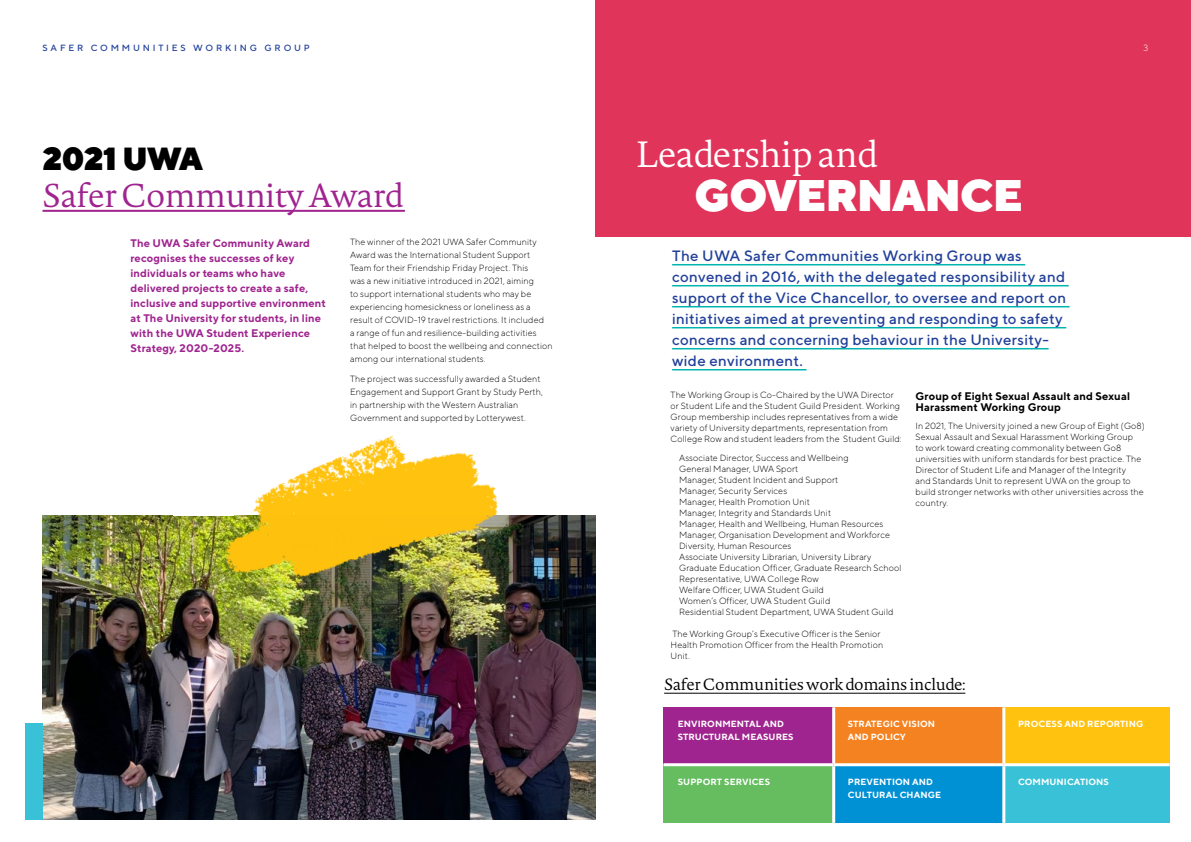
<style>
.page{position:relative;width:1191px;height:842px;background:#fff}
.page>*{position:absolute;margin:0;border:0;box-sizing:border-box;transform-origin:0 0}
.t1{font:900 44.2px "TT Norms";letter-spacing:-.02em;color:#fff}
.t2{font:300 35.9px "Novel Pro";letter-spacing:-.02em;color:#fff}
.t3{font:300 32.5px "Novel Pro";letter-spacing:-.02em;color:#9f248f}
.t4{font:900 32px "TT Norms";letter-spacing:-.02em;color:#000}
.t5{font:300 16px "Novel Pro";letter-spacing:-.02em;color:#000}
.t6{font:500 15px/21px "TT Norms";letter-spacing:.02em;color:#21409a}
.t7{font:700 11px/15px "TT Norms";letter-spacing:.01em;color:#9f248f}
.t8{font:700 11px/11px "TT Norms";letter-spacing:.01em;color:#000}
.t9{font:300 9px/11px "TT Norms";letter-spacing:.01em;color:#000}
.t10{font:700 9px/13px "TT Norms";letter-spacing:.01em;color:#fff}
.t11{font:500 9px "TT Norms";letter-spacing:.31em;color:#21409a}
.t12{font:300 9px "TT Norms";color:#fff}
</style>
<div class="page">
<img style="left:43px;top:516px;width:552px;height:304px">
<div style="left:595px;top:0;width:596px;height:236px;background:#e1345b"></div>
<hr style="left:672px;top:264px;width:353px;height:1px;background:#00b5af">
<hr style="left:672px;top:285px;width:396px;height:1px;background:#00b5af">
<hr style="left:672px;top:306px;width:397px;height:1px;background:#00b5af">
<hr style="left:672px;top:327px;width:394px;height:1px;background:#00b5af">
<hr style="left:672px;top:348px;width:376px;height:1px;background:#00b5af">
<hr style="left:672px;top:369px;width:134px;height:1px;background:#00b5af">
<div style="left:25px;top:723px;width:17px;height:97px;background:#39c2d7"></div>
<hr style="left:43px;top:210px;width:362px;height:2px;background:#9f248f">
<img style="left:201px;top:435px;width:315px;height:170px">
<div style="left:173px;top:420px;width:61px;height:96px;background:#fff"></div>
<div style="left:663px;top:707px;width:170px;height:58px;background:#9f248f"></div>
<div style="left:833px;top:707px;width:170px;height:58px;background:#f58220"></div>
<div style="left:1003px;top:707px;width:166px;height:58px;background:#ffc20e"></div>
<div style="left:663px;top:765px;width:170px;height:58px;background:#65bd60"></div>
<div style="left:833px;top:765px;width:170px;height:58px;background:#0090d4"></div>
<div style="left:1003px;top:765px;width:166px;height:58px;background:#39c2d7"></div>
<hr style="left:832px;top:707px;width:3px;height:56px;background:#fff">
<hr style="left:1002px;top:707px;width:3px;height:56px;background:#fff">
<hr style="left:663px;top:763px;width:170px;height:3px;background:#fff">
<hr style="left:833px;top:763px;width:170px;height:3px;background:#fff">
<hr style="left:832px;top:766px;width:3px;height:57px;background:#fff">
<hr style="left:1003px;top:763px;width:166px;height:3px;background:#fff">
<hr style="left:1002px;top:766px;width:3px;height:57px;background:#fff">
<hr style="left:664px;top:693px;width:301px;height:1px;background:#000">
<p class="t11" style="left:43px;top:42px;width:269px">SAFER COMMUNITIES WORKING GROUP</p>
<p class="t12" style="left:1143px;top:42px;width:6px">3</p>
<h3 class="t4" style="left:43px;top:138px;width:162px">2021 UWA</h3>
<h3 class="t3" style="left:43px;top:172px;width:363px">Safer Community Award</h3>
<p class="t7" style="left:130px;top:235px;width:197px">The UWA Safer Community Award recognises the successes of key individuals or teams who have delivered projects to create a safe, inclusive and supportive environment at The University for students, in line with the UWA Student Experience<br>Strategy, 2020-2025.</p>
<p class="t9" style="left:350px;top:235px;width:204px;line-height:13px">The winner of the 2021 UWA Safer Community Award was the International Student Support Team for their Friendship Friday Project. This<br>was a new initiative introduced in 2021, aiming<br>to support international students who may be experiencing homesickness or loneliness as a result of COVID-19 travel restrictions. It included<br>a range of fun and resilience-building activities that helped to boost the wellbeing and connection among our international students.</p>
<p class="t9" style="left:350px;top:372px;width:194px;line-height:13px">The project was successfully awarded a Student Engagement and Support Grant by Study Perth, in partnership with the Western Australian Government and supported by Lotterywest.</p>
<h2 class="t2" style="left:635px;top:128px;width:245px">Leadership and</h2>
<h1 class="t1" style="left:694px;top:167px;width:330px">GOVERNANCE</h1>
<p class="t6" style="left:672px;top:245px;width:395px">The UWA Safer Communities Working Group was convened in 2016, with the delegated responsibility and support of the Vice Chancellor, to oversee and report on initiatives aimed at preventing and responding to safety concerns and concerning behaviour in the University&shy;wide environment.</p>
<p class="t9" style="left:670px;top:390px;width:232px">The Working Group is Co-Chaired by the UWA Director or Student Life and the Student Guild President. Working Group membership includes representatives from a wide variety of University departments, representation from College Row and student leaders from the Student Guild:</p>
<p class="t9" style="left:679px;top:452px;width:224px">Associate Director, Success and Wellbeing<br>General Manager, UWA Sport<br>Manager, Student Incident and Support<br>Manager, Security Services<br>Manager, Health Promotion Unit<br>Manager, Integrity and Standards Unit<br>Manager, Health and Wellbeing, Human Resources Manager, Organisation Development and Workforce Diversity, Human Resources<br>Associate University Librarian, University Library Graduate Education Officer, Graduate Research School Representative, UWA College Row<br>Welfare Officer, UWA Student Guild<br>Women’s Officer, UWA Student Guild<br>Residential Student Department, UWA Student Guild</p>
<p class="t9" style="left:670px;top:628px;width:214px">The Working Group’s Executive Officer is the Senior<br>Health Promotion Officer from the Health Promotion<br>Unit.</p>
<p class="t8" style="left:915px;top:391px;width:216px">Group of Eight Sexual Assault and Sexual<br>Harassment Working Group</p>
<p class="t9" style="left:915px;top:421px;width:231px">In 2021, The University joined a new Group of Eight (Go8)<br>Sexual Assault and Sexual Harassment Working Group<br>to work toward creating commonality between Go8 universities with uniform standards for best practice. The Director of Student Life and Manager of the Integrity<br>and Standards Unit to represent UWA on the group to build stronger networks with other universities across the country.</p>
<h3 class="t5" style="left:664px;top:673px;width:303px">Safer Communities work domains include:</h3>
<p class="t10" style="left:677px;top:717px;width:117px">ENVIRONMENTAL AND<br>STRUCTURAL MEASURES</p>
<p class="t10" style="left:848px;top:717px;width:89px">STRATEGIC VISION<br>AND POLICY</p>
<p class="t10" style="left:1018px;top:717px;width:127px">PROCESS AND REPORTING</p>
<p class="t10" style="left:677px;top:775px;width:94px">SUPPORT SERVICES</p>
<p class="t10" style="left:848px;top:775px;width:95px">PREVENTION AND<br>CULTURAL CHANGE</p>
<p class="t10" style="left:1018px;top:775px;width:92px">COMMUNICATIONS</p>
</div>
